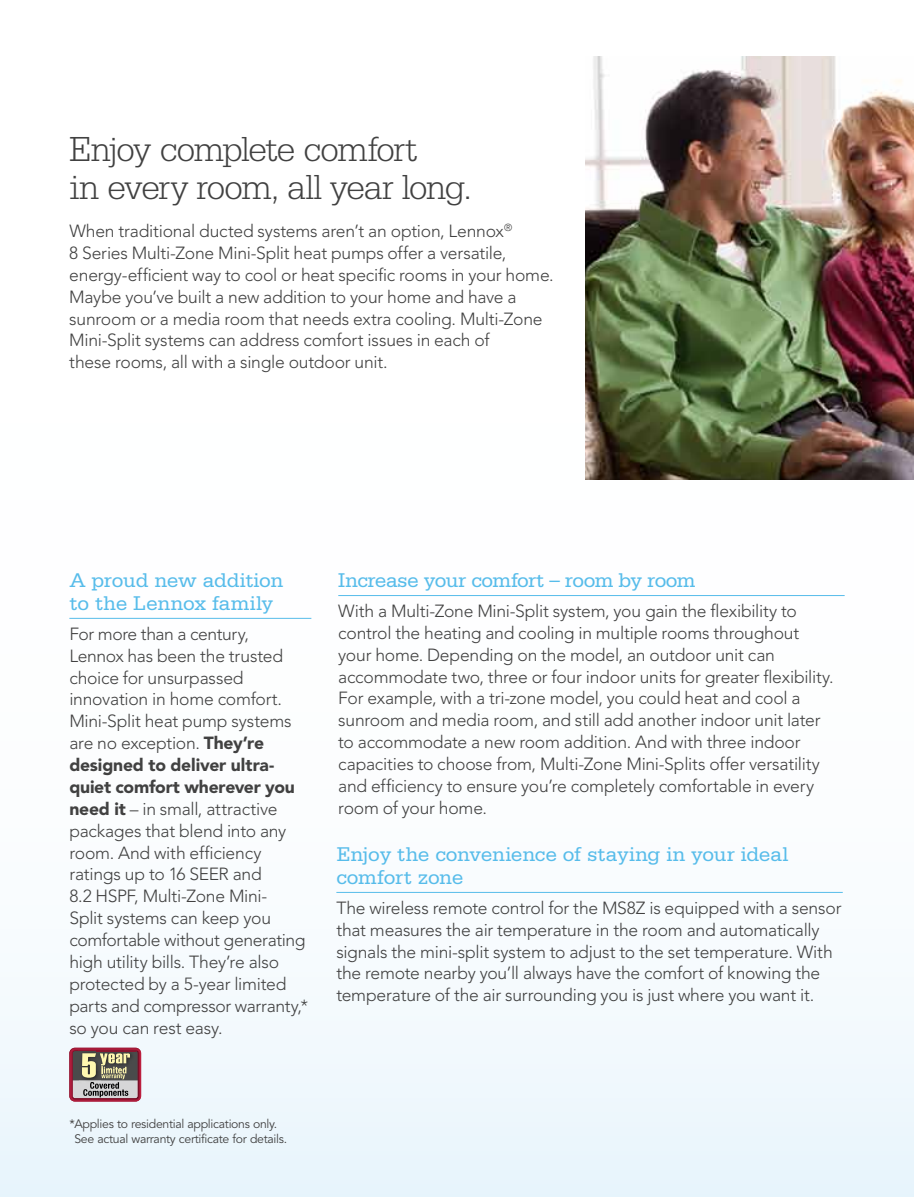
<style>
.page{position:relative;width:914px;height:1197px;background:#fff}
.page>*{position:absolute;margin:0;border:0;box-sizing:border-box;transform-origin:0 0}
.t1{font:300 36.75px/38.5px "Serifa Std";letter-spacing:-.035em;color:#414141}
.t2{font:21px/22.8px "Serifa Std";letter-spacing:-.015em;color:#57bcea}
.t3{font:300 17.5px/21.9px "Avenir LT Std";letter-spacing:-.015em;color:#414141}
.t4{font:12.25px/15.8px "Avenir LT Std";letter-spacing:-.025em;color:#414141}
.s1{font-weight:900}
</style>
<div class="page">
<div style="left:0;top:0;width:914px;height:1197px;background:linear-gradient(to bottom,#fff,#f1f9fd)"></div>
<img style="left:585px;top:57px;width:329px;height:423px">
<hr style="left:338px;top:595px;width:506px;height:1px;background:#57bcea">
<hr style="left:69px;top:618px;width:242px;height:1px;background:#57bcea">
<hr style="left:336px;top:892px;width:506px;height:1px;background:#57bcea">
<svg style="left:69px;top:1048px;width:72px;height:54px;background:#947772"></svg>
<h1 class="t1" style="left:69px;top:130px;width:404px">Enjoy complete comfort<br>in every room, all year long.</h1>
<p class="t3" style="left:69px;top:220px;width:486px">When traditional ducted systems aren’t an option, Lennox<sup>®<br></sup>8 Series Multi-Zone Mini-Split heat pumps offer a versatile, energy-efficient way to cool or heat specific rooms in your home.<br>Maybe you’ve built a new addition to your home and have a sunroom or a media room that needs extra cooling. Multi-Zone Mini-Split systems can address comfort issues in each of<br>these rooms, all with a single outdoor unit.</p>
<p class="t2" style="left:69px;top:569px;width:215px">A proud new addition to the Lennox family</p>
<p class="t3" style="left:69px;top:623px;width:240px">For more than a century,<br>Lennox has been the trusted choice for unsurpassed innovation in home comfort.<br>Mini-Split heat pump systems are no exception. <span class="s1">They’re designed to deliver ultra&shy;quiet comfort wherever you need it</span> – in small, attractive packages that blend into any room. And with efficiency ratings up to 16 SEER and<br>8.2 HSPF, Multi-Zone Mini-<br>Split systems can keep you comfortable without generating high utility bills. They’re also protected by a 5-year limited parts and compressor warranty,* so you can rest easy.</p>
<p class="t2" style="left:338px;top:569px;width:359px">Increase your comfort – room by room</p>
<p class="t3" style="left:338px;top:600px;width:497px">With a Multi-Zone Mini-Split system, you gain the flexibility to control the heating and cooling in multiple rooms throughout your home. Depending on the model, an outdoor unit can accommodate two, three or four indoor units for greater flexibility.<br>For example, with a tri-zone model, you could heat and cool a sunroom and media room, and still add another indoor unit later to accommodate a new room addition. And with three indoor capacities to choose from, Multi-Zone Mini-Splits offer versatility and efficiency to ensure you’re completely comfortable in every room of your home.</p>
<p class="t2" style="left:336px;top:843px;width:453px">Enjoy the convenience of staying in your ideal comfort zone</p>
<p class="t3" style="left:336px;top:897px;width:506px">The wireless remote control for the MS8Z is equipped with a sensor that measures the air temperature in the room and automatically signals the mini-split system to adjust to the set temperature. With the remote nearby you’ll always have the comfort of knowing the temperature of the air surrounding you is just where you want it.</p>
<p class="t4" style="left:74px;top:1116px;width:214px;text-indent:-5px">*Applies to residential applications only.<br>See actual warranty certificate for details.</p>
</div>
